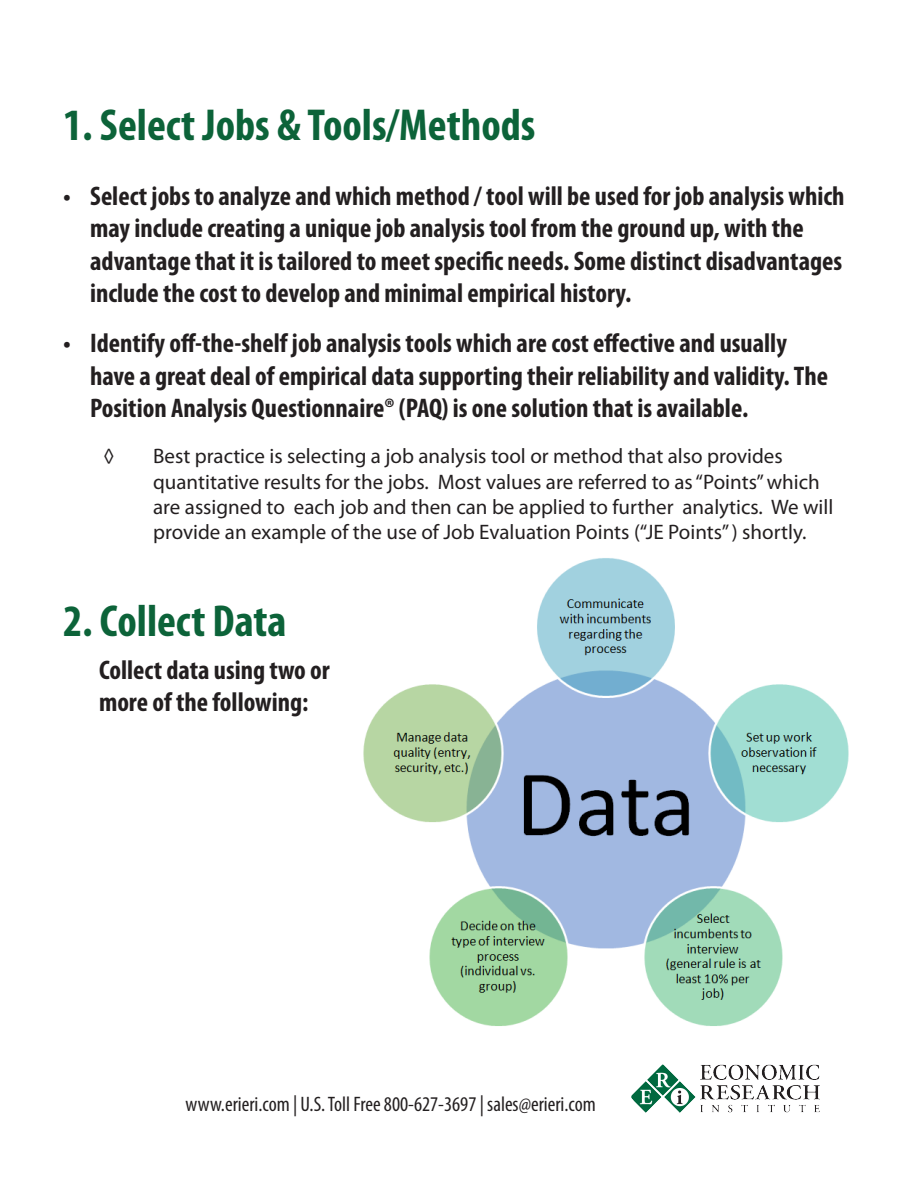
<style>
.page{position:relative;width:918px;height:1188px;background:#fff}
.page>*{position:absolute;margin:0;border:0;box-sizing:border-box;transform-origin:0 0}
.t1{font:700 condensed 45px "Myriad Pro";color:#0c6339}
.t2{font:700 condensed 27px/32.4px "Myriad Pro";color:#231f20}
.secondary_bullets{font:21px/25.2px "Myriad Pro";color:#231f20}
.t3{font:condensed 21px "Myriad Pro";color:#231f20}
</style>
<div class="page">
<img style="left:363px;top:558px;width:486px;height:468px">
<img style="left:631px;top:1064px;width:189px;height:49px">
<p class="t1" style="left:63px;top:97px;width:474px">1. Select Jobs &amp; Tools/Methods</p>
<p class="t2" style="left:90px;top:179px;width:756px;text-indent:-27px">• Select jobs to analyze and which method / tool will be used for job analysis which may include creating a unique job analysis tool from the ground up, with the advantage that it is tailored to meet specific needs. Some distinct disadvantages include the cost to develop and minimal empirical history.</p>
<p class="t2" style="left:90px;top:327px;width:739px;text-indent:-27px">• Identify off-the-shelf job analysis tools which are cost effective and usually have a great deal of empirical data supporting their reliability and validity. The<br>Position Analysis Questionnaire® (PAQ) is one solution that is available.</p>
<p class="secondary_bullets" style="left:104px;top:443px;width:12px">◊</p>
<p class="secondary_bullets" style="left:153px;top:443px;width:682px">Best practice is selecting a job analysis tool or method that also provides quantitative results for the jobs. Most values are referred to as “Points” which are assigned to each job and then can be applied to further analytics. We will provide an example of the use of Job Evaluation Points (“JE Points” ) shortly.</p>
<p class="t1" style="left:63px;top:593px;width:225px">2. Collect Data</p>
<p class="t2" style="left:99px;top:653px;width:232px">Collect data using two or more of the following:</p>
<p class="t3" style="left:185px;top:1091px;width:412px">www.erieri.com | U.S. Toll Free 800-627-3697 | sales@erieri.com</p>
</div>
